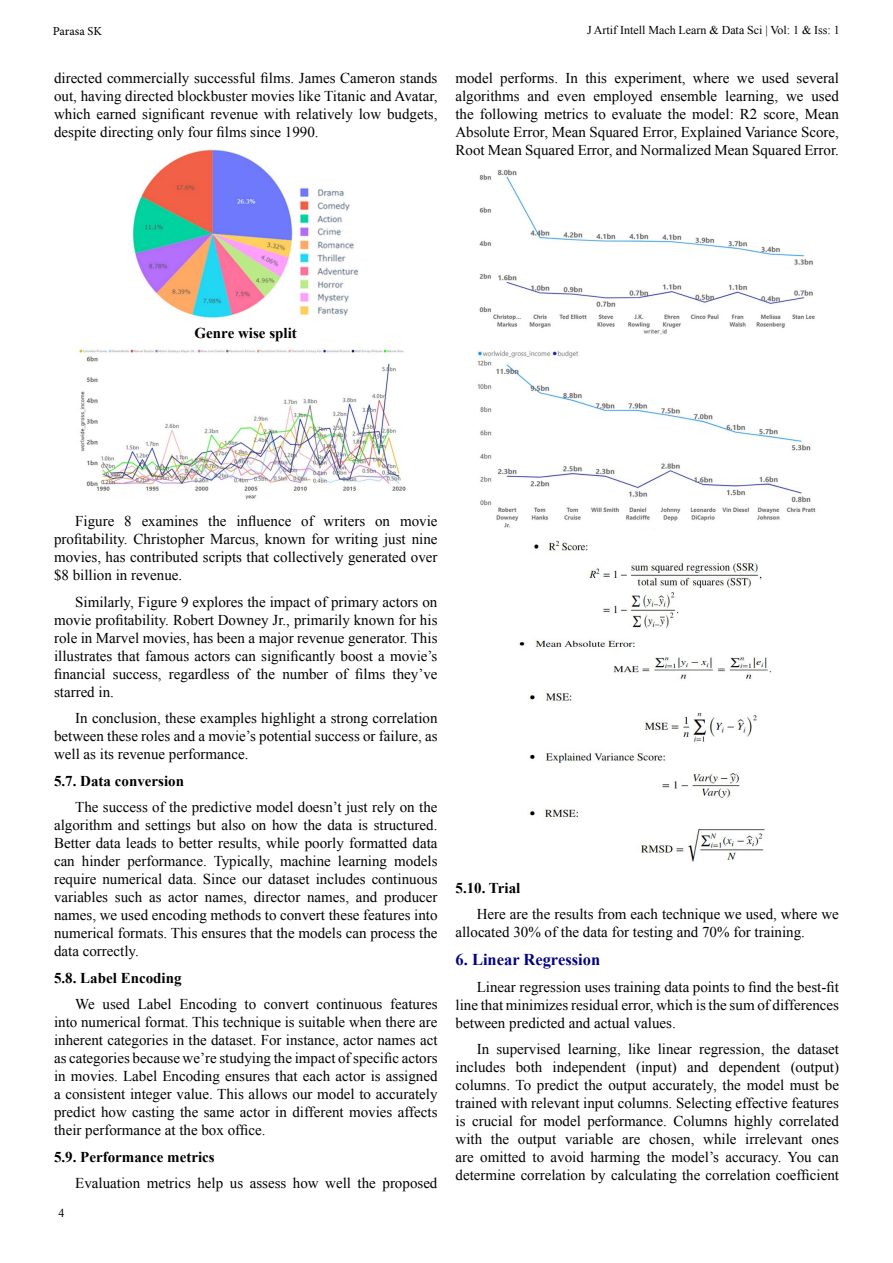
<style>
.page{position:relative;width:893px;height:1263px;background:#fff}
.page>*{position:absolute;margin:0;border:0;box-sizing:border-box;transform-origin:0 0}
.t1{font:700 16.5px "Times New Roman";color:#030381}
.t2{font:15px/18px "Times New Roman";color:#000}
.t3{font:700 15px "Times New Roman";color:#000}
.t4{font:12px "Times New Roman";color:#000}
.t5{font:12px "Adobe Hebrew";letter-spacing:-.005em;color:#000}
</style>
<div class="page">
<img style="left:132px;top:149px;width:227px;height:169px">
<img style="left:75px;top:345px;width:331px;height:155px">
<img style="left:479px;top:169px;width:336px;height:166px">
<img style="left:477px;top:350px;width:339px;height:178px">
<img style="left:533px;top:540px;width:229px;height:89px">
<img style="left:519px;top:640px;width:254px;height:41px">
<img style="left:529px;top:691px;width:236px;height:171px">
<p class="t5" style="left:53px;top:23px;width:51px">Parasa SK</p>
<p class="t2" style="left:54px;top:68px;width:385px;text-align:justify">directed commercially successful films. James Cameron stands out, having directed blockbuster movies like Titanic and Avatar, which earned significant revenue with relatively low budgets, despite directing only four films since 1990.</p>
<p class="t4" style="left:587px;top:22px;width:254px">J Artif Intell Mach Learn &amp; Data Sci | Vol 1: &amp; Iss 1:</p>
<p class="t2" style="left:455px;top:68px;width:39px">model</p>
<p class="t2" style="left:500px;top:68px;width:59px">performs.</p>
<p class="t2" style="left:585px;top:68px;width:23px">this</p>
<p class="t2" style="left:565px;top:68px;width:14px">In</p>
<p class="t2" style="left:614px;top:68px;width:73px">experiment,</p>
<p class="t2" style="left:693px;top:68px;width:38px">where</p>
<p class="t2" style="left:762px;top:68px;width:29px">used</p>
<p class="t2" style="left:737px;top:68px;width:19px">we</p>
<p class="t2" style="left:796px;top:68px;width:44px">several</p>
<p class="t2" style="left:455px;top:86px;width:385px">algorithms<br>the following metrics to evaluate the model R: 2 score, Mean Absolute Error, Mean Squared Error, Explained Variance Score, Root Mean Squared Error, and Normalized Mean Squared Error.</p>
<p class="t2" style="left:528px;top:86px;width:23px">and</p>
<p class="t2" style="left:593px;top:86px;width:61px">employed</p>
<p class="t2" style="left:661px;top:86px;width:58px">ensemble</p>
<p class="t2" style="left:725px;top:86px;width:54px">learning,</p>
<p class="t2" style="left:811px;top:86px;width:29px">used</p>
<p class="t2" style="left:557px;top:86px;width:30px">even</p>
<p class="t2" style="left:786px;top:86px;width:19px">we</p>
<p class="t3" style="left:195px;top:323px;width:104px">Genre wise split</p>
<p class="t2" style="left:54px;top:512px;width:385px;text-indent:21px">Figure<br>profitability. Christopher Marcus, known for writing just nine movies, has contributed scripts that collectively generated over $8 billion in revenue.</p>
<p class="t2" style="left:54px;top:593px;width:385px;text-align:right">Similarly, Figure 9 explores the impact of primary actors on movie profitability. Robert Downey Jr., primarily known for his role in Marvel movies, has been a major revenue generator. This illustrates that famous actors can significantly boost a movie s’ they’ve</p>
<p class="t2" style="left:142px;top:512px;width:58px">examines</p>
<p class="t2" style="left:208px;top:512px;width:20px">the</p>
<p class="t2" style="left:236px;top:512px;width:56px">influence</p>
<p class="t2" style="left:324px;top:512px;width:43px">writers</p>
<p class="t2" style="left:400px;top:512px;width:39px">movie</p>
<p class="t2" style="left:301px;top:512px;width:14px">of</p>
<p class="t2" style="left:124px;top:512px;width:9px">8</p>
<p class="t2" style="left:375px;top:512px;width:16px">on</p>
<p class="t2" style="left:54px;top:665px;width:61px">financial starred in.</p>
<p class="t2" style="left:54px;top:709px;width:385px;text-align:justify;text-indent:21px">In conclusion, these examples highlight a strong correlation between these roles and a movie s’ potential success or failure, as well as its revenue performance.</p>
<p class="t3" style="left:54px;top:770px;width:131px">5.7. Data conversion</p>
<p class="t2" style="left:54px;top:798px;width:385px;text-align:right">The success of the predictive model doesn t’ just rely on the algorithm and settings but also on how the data is structured.<br>Better data leads to better results, while poorly formatted data models</p>
<p class="t2" style="left:169px;top:665px;width:62px">regardless</p>
<p class="t2" style="left:257px;top:665px;width:20px">the</p>
<p class="t2" style="left:282px;top:665px;width:47px">number</p>
<p class="t2" style="left:355px;top:665px;width:32px">films</p>
<p class="t2" style="left:237px;top:665px;width:14px">of</p>
<p class="t2" style="left:335px;top:665px;width:14px">of</p>
<p class="t2" style="left:113px;top:665px;width:50px">success,</p>
<p class="t2" style="left:82px;top:852px;width:40px">hinder</p>
<p class="t2" style="left:214px;top:852px;width:61px">Typically,</p>
<p class="t2" style="left:280px;top:852px;width:52px">machine</p>
<p class="t2" style="left:338px;top:852px;width:51px">learning</p>
<p class="t2" style="left:127px;top:852px;width:81px">performance.</p>
<p class="t2" style="left:54px;top:852px;width:385px">can<br>require numerical data. Since our dataset includes continuous variables such as actor names, director names, and producer names, we used encoding methods to convert these features into numerical formats. This ensures that the models can process the data correctly.</p>
<p class="t3" style="left:54px;top:967px;width:129px">5.8. Label Encoding</p>
<p class="t2" style="left:390px;top:995px;width:49px">features</p>
<p class="t2" style="left:103px;top:995px;width:29px">used</p>
<p class="t2" style="left:138px;top:995px;width:36px">Label</p>
<p class="t2" style="left:179px;top:995px;width:59px">Encoding</p>
<p class="t2" style="left:317px;top:995px;width:67px">continuous</p>
<p class="t2" style="left:54px;top:995px;width:385px;text-indent:21px">We<br>into numerical format. This technique is suitable when there are inherent categories in the dataset. For instance, actor names act as categories because we’re studying the impact of specific actors in movies. Label Encoding ensures that each actor is assigned a consistent integer value. This allows our model to accurately predict how casting the same actor in different movies affects their performance at the box office.</p>
<p class="t3" style="left:54px;top:1146px;width:162px">5.9. Performance metrics</p>
<p class="t2" style="left:75px;top:1174px;width:364px">Evaluation metrics help us assess how well the proposed</p>
<p class="t2" style="left:245px;top:995px;width:13px">to</p>
<p class="t2" style="left:264px;top:995px;width:46px">convert</p>
<p class="t4" style="left:59px;top:1205px;width:7px">4</p>
<p class="t3" style="left:455px;top:877px;width:66px">5.10. Trial</p>
<p class="t2" style="left:455px;top:905px;width:385px;text-indent:21px">Here are the results from each technique we used, where we allocated 30% of the data for testing and 70% for training.</p>
<p class="t1" style="left:455px;top:948px;width:146px">6. Linear Regression</p>
<p class="t2" style="left:455px;top:977px;width:385px;text-align:justify;text-indent:21px">Linear regression uses training data points to find the best-fit line that minimizes residual error, which is the sum of differences between predicted and actual values.</p>
<p class="t2" style="left:797px;top:1040px;width:43px">dataset</p>
<p class="t2" style="left:496px;top:1040px;width:66px">supervised</p>
<p class="t2" style="left:568px;top:1040px;width:54px">learning,</p>
<p class="t2" style="left:628px;top:1040px;width:24px">like</p>
<p class="t2" style="left:658px;top:1040px;width:36px">linear</p>
<p class="t2" style="left:699px;top:1040px;width:67px">regression,</p>
<p class="t2" style="left:772px;top:1040px;width:20px">the</p>
<p class="t2" style="left:477px;top:1040px;width:14px">In</p>
<p class="t2" style="left:455px;top:1058px;width:51px">includes</p>
<p class="t2" style="left:455px;top:1076px;width:385px">columns. To predict the output accurately, the model must be</p>
<p class="t2" style="left:455px;top:1094px;width:385px">trained with relevant input columns. Selecting effective features</p>
<p class="t2" style="left:455px;top:1112px;width:385px">is crucial for model performance. Columns highly correlated</p>
<p class="t2" style="left:811px;top:1130px;width:29px">ones</p>
<p class="t2" style="left:516px;top:1058px;width:28px">both</p>
<p class="t2" style="left:552px;top:1058px;width:75px">independent</p>
<p class="t2" style="left:636px;top:1058px;width:42px">(input)</p>
<p class="t2" style="left:687px;top:1058px;width:23px">and</p>
<p class="t2" style="left:719px;top:1058px;width:63px">dependent</p>
<p class="t2" style="left:791px;top:1058px;width:50px">(output(</p>
<p class="t2" style="left:455px;top:1130px;width:385px">with<br>are omitted to avoid harming the model s’ accuracy. You can determine correlation by calculating the correlation coefficient</p>
<p class="t2" style="left:491px;top:1130px;width:20px">the</p>
<p class="t2" style="left:565px;top:1130px;width:50px">variable</p>
<p class="t2" style="left:649px;top:1130px;width:47px">chosen,</p>
<p class="t2" style="left:703px;top:1130px;width:35px">while</p>
<p class="t2" style="left:745px;top:1130px;width:59px">irrelevant</p>
<p class="t2" style="left:518px;top:1130px;width:40px">output</p>
<p class="t2" style="left:622px;top:1130px;width:20px">are</p>
</div>
